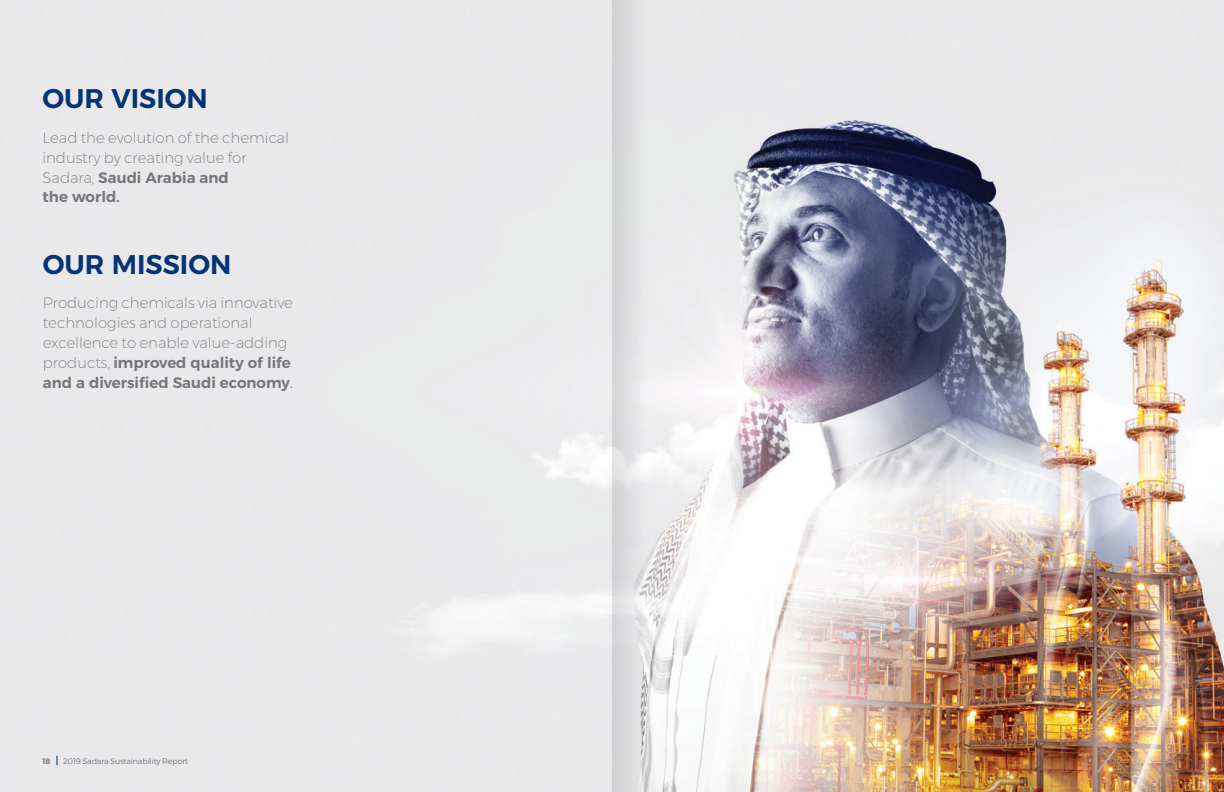
<style>
.page{position:relative;width:1224px;height:792px;background:#fff}
.page>*{position:absolute;margin:0;border:0;box-sizing:border-box;transform-origin:0 0}
.t1{font:700 27px "Sadara Arabic Semi";color:#053474}
.t2{font:300 15px/20px "Sadara Arabic Extra";color:#75777a}
.t3{font:700 15px/20px "Sadara Arabic Semi";color:#75777a}
.t4{font:8px "Sadara Arabic Light";letter-spacing:-.02em;color:#75777a}
.t5{font:700 8px "Sadara Arabic Semi";color:#75777a}
.s1{font-family:"Sadara Arabic Extra";font-weight:300}
.s2{font-family:"Sadara Arabic Light";font-weight:400}
</style>
<div class="page">
<img style="left:0;top:0;width:1224px;height:792px">
<svg style="left:612px;top:0;width:37px;height:792px;background:#dedee0"></svg>
<h1 class="t1" style="left:43px;top:83px;width:167px">OUR VISION</h1>
<p class="t2" style="left:43px;top:127px;width:248px">Lead the evolution of the chemical industry by creating value for</p>
<p class="t3" style="left:43px;top:167px;width:188px"><span class="s1">Sadara,</span> Saudi Arabia and the world.</p>
<h1 class="t1" style="left:43px;top:249px;width:190px">OUR MISSION</h1>
<p class="t2" style="left:43px;top:292px;width:252px">Producing chemicals via innovative technologies and operational excellence to enable value-adding</p>
<p class="t3" style="left:43px;top:353px;width:252px"><span class="s1">products,</span> improved quality of life and a diversified Saudi economy<span class="s2">.</span></p>
<p class="t5" style="left:43px;top:756px;width:10px">18</p>
<p class="t4" style="left:63px;top:755px;width:127px">2019 Sadara Sustainability Report</p>
</div>
